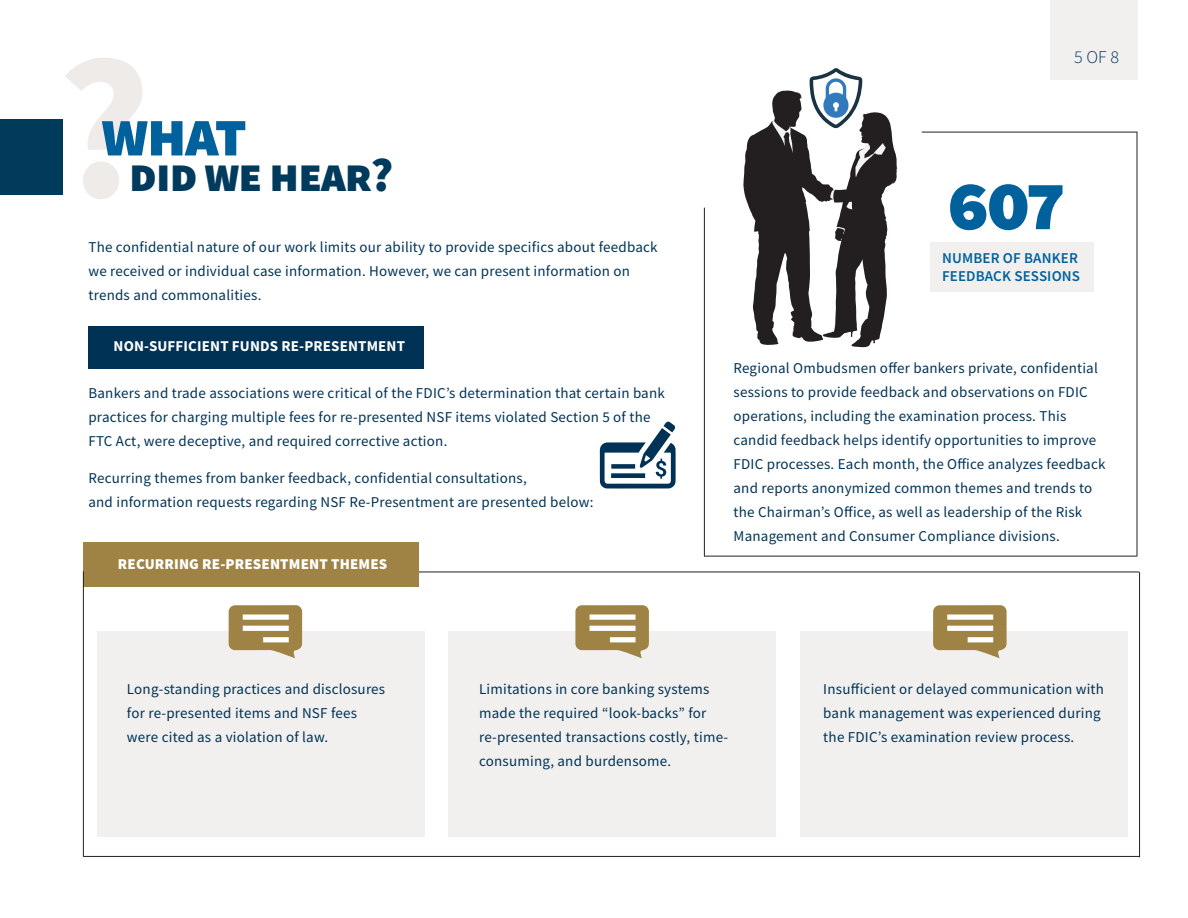
<style>
.page{position:relative;width:1188px;height:918px;background:#fff}
.page>*{position:absolute;margin:0;border:0;box-sizing:border-box;transform-origin:0 0}
.t1{font:700 204.3px "Source Sans Pro";color:#c3b7b0}
.t2{font:900 82.65px "Source Sans Pro";color:#00619c}
.t3{font:900 64.5px "Source Sans Pro";color:#00619c}
.t4{font:900 48px "Source Sans Pro";letter-spacing:-.03em;color:#003a5d}
.t5{font:300 18px "Source Sans Pro";color:#003a5d}
.t6{font:15px/24px "Source Sans Pro";letter-spacing:.015em;color:#003357}
.t7{font:700 15px "Source Sans Pro";letter-spacing:.01em;color:#fff}
.t8{font:600 15px "Source Sans Pro";letter-spacing:.01em;color:#00619c}
.t9{font:900 15px "Source Sans Pro";letter-spacing:.01em;color:#fff}
</style>
<div class="page">
<div style="left:930px;top:242px;width:164px;height:50px;background:#f2f0ee"></div>
<div style="left:88px;top:326px;width:336px;height:43px;background:#003256"></div>
<div style="left:0;top:119px;width:63px;height:76px;background:#003b5c"></div>
<hr style="left:922px;top:132px;width:216px;height:1px;background:#231f20">
<hr style="left:704px;top:208px;width:1px;height:348px;background:#231f20">
<hr style="left:1137px;top:132px;width:1px;height:424px;background:#231f20">
<div style="left:1050px;top:0;width:88px;height:79px;background:#f2f0ee"></div>
<div style="left:83px;top:542px;width:336px;height:45px;background:#9f8344"></div>
<hr style="left:419px;top:572px;width:720px;height:1px;background:#231f20">
<hr style="left:704px;top:556px;width:433px;height:1px;background:#231f20">
<div style="left:97px;top:632px;width:327px;height:205px;background:#f2f0ee"></div>
<div style="left:448px;top:632px;width:328px;height:205px;background:#f2f0ee"></div>
<div style="left:800px;top:632px;width:328px;height:205px;background:#f2f0ee"></div>
<hr style="left:83px;top:571px;width:1px;height:285px;background:#231f20">
<hr style="left:1139px;top:572px;width:1px;height:285px;background:#231f20">
<hr style="left:83px;top:856px;width:1057px;height:1px;background:#231f20">
<svg style="left:743px;top:68px;width:154px;height:279px"></svg>
<svg style="left:600px;top:421px;width:76px;height:68px"></svg>
<svg style="left:933px;top:605px;width:74px;height:53px"></svg>
<svg style="left:575px;top:605px;width:74px;height:53px"></svg>
<svg style="left:229px;top:605px;width:73px;height:53px"></svg>
<h1 class="t1" style="left:56px;top:-9px;width:96px">?</h1>
<p class="t3" style="left:101px;top:89px;width:147px">what</p>
<p class="t4" style="left:129px;top:142px;width:266px">did we hear?</p>
<p class="t6" style="left:88px;top:235px;width:571px">The confidential nature of our work limits our ability to provide specifics about feedback we received or individual case information. However, we can present information on trends and commonalities.</p>
<p class="t7" style="left:114px;top:335px;width:293px">NON-SUFFICIENT FUNDS RE-PRESENTMENT</p>
<p class="t6" style="left:88px;top:381px;width:578px">Bankers and trade associations were critical of the FDIC’s determination that certain bank practices for charging multiple fees for re-presented NSF items violated Section 5 of the<br>FTC Act, were deceptive, and required corrective action.</p>
<p class="t6" style="left:88px;top:466px;width:440px">Recurring themes from banker feedback, confidential consultations,</p>
<p class="t6" style="left:88px;top:490px;width:506px">and information requests regarding NSF Re-Presentment are presented below:</p>
<p class="t9" style="left:118px;top:554px;width:271px">RECURRING RE-PRESENTMENT THEMES</p>
<p class="t5" style="left:1074px;top:46px;width:46px">5 OF 8</p>
<p class="t2" style="left:946px;top:145px;width:121px">607</p>
<p class="t8" style="left:942px;top:248px;width:137px">NUMBER OF BANKER</p>
<p class="t8" style="left:942px;top:266px;width:140px">FEEDBACK SESSIONS</p>
<p class="t6" style="left:734px;top:356px;width:374px">Regional Ombudsmen offer bankers private, confidential sessions to provide feedback and observations on FDIC operations, including the examination process. This candid feedback helps identify opportunities to improve FDIC processes. Each month, the Office analyzes feedback and reports anonymized common themes and trends to the Chairman’s Office, as well as leadership of the Risk Management and Consumer Compliance divisions.</p>
<p class="t6" style="left:127px;top:677px;width:260px">Long-standing practices and disclosures for re-presented items and NSF fees were cited as a violation of law.</p>
<p class="t6" style="left:479px;top:677px;width:251px">Limitations in core banking systems made the required “look-backs” for re-presented transactions costly, time&shy;consuming, and burdensome.</p>
<p class="t6" style="left:823px;top:677px;width:282px">Insufficient or delayed communication with bank management was experienced during the FDIC’s examination review process.</p>
</div>
